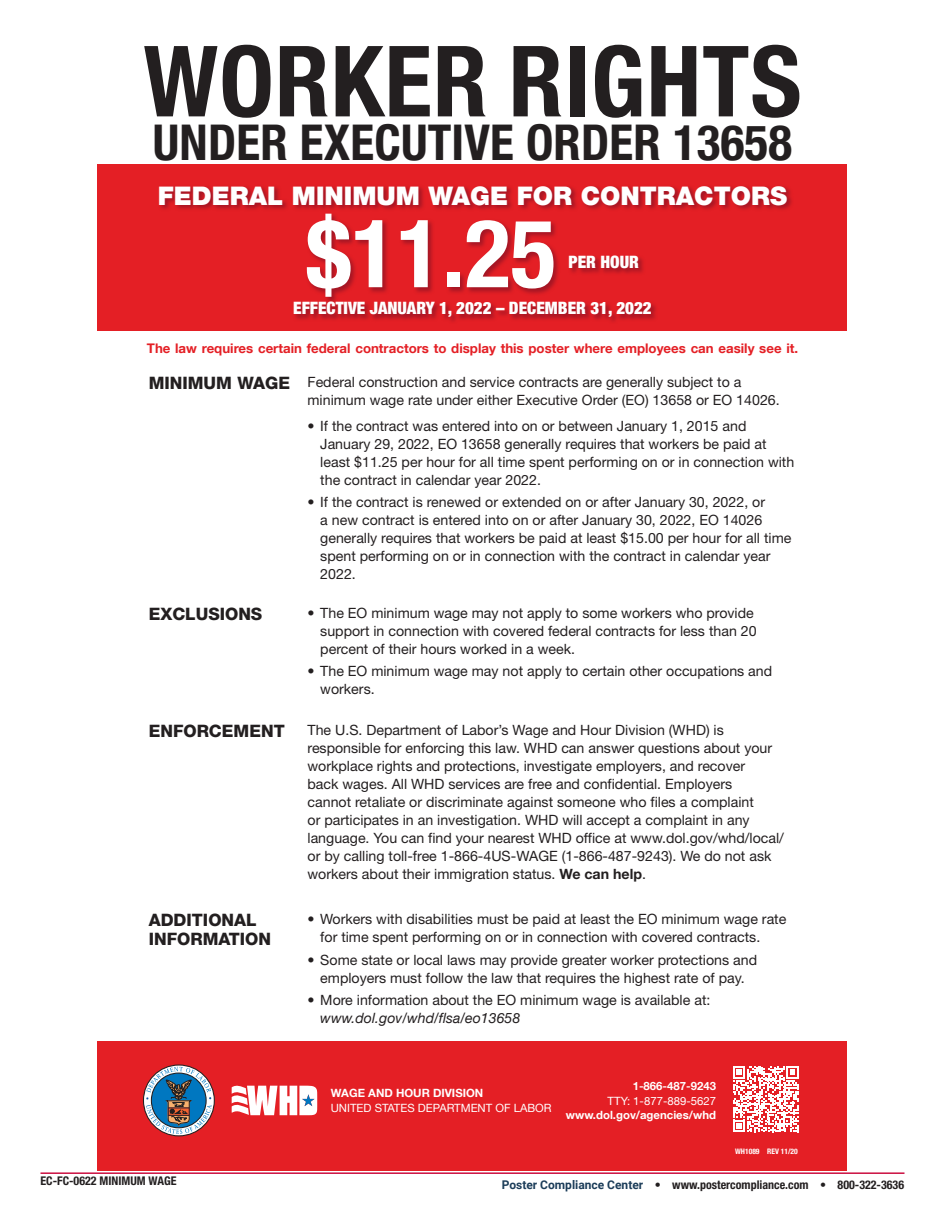
<style>
.page{position:relative;width:945px;height:1215px;background:#fff}
.page>*{position:absolute;margin:0;border:0;box-sizing:border-box;transform-origin:0 0}
.t1{font:700 condensed 98.4px "Helvetica Neue LT Com";letter-spacing:.01em;color:#231f20}
.t2{font:700 condensed 94.65px "Helvetica Neue LT Com";color:#fff}
.t3{font:700 condensed 49.2px "Helvetica Neue LT Com";letter-spacing:.005em;color:#231f20}
.t4{font:900 25.5px "Helvetica Neue LT Com";color:#fff}
.t5{font:900 condensed 17.1px "Helvetica Neue LT Com";color:#fff}
.t6{font:800 17.1px/18.9px "Helvetica Neue LT Com";color:#231f20}
.t7{font:14.25px/18px "Helvetica Neue LT Std";color:#231f20}
.t8{font:700 13.2px "Helvetica Neue LT Com";color:#e41f25}
.t9{font:700 condensed 12px "Helvetica Neue LT Std";color:#231f20}
.t10{font:700 11.4px/14.7px "Helvetica Neue LT Com";color:#fff;text-align:right}
.t11{font:11.4px/14.7px "Helvetica Neue LT Com";color:#fff}
.t12{font:700 condensed 7.5px "Helvetica Neue LT Com";color:#fff}
.s1{font-family:"Helvetica Neue LT Com";font-weight:800;font-size:17.1px}
.s2{font-weight:700}
.s3{font-family:"Helvetica Neue LT Com";font-style:italic}
.s4{font-weight:400}
.s5{font-family:"Roboto";font-stretch:normal;color:#1c3d59}
</style>
<div class="page">
<hr style="left:40px;top:1172px;width:864px;height:2px;background:#cb0e40">
<div style="left:98px;top:1041px;width:749px;height:130px;background:#e41f25"></div>
<div style="left:98px;top:164px;width:749px;height:167px;background:#e41f25"></div>
<div style="left:143px;top:1065px;width:72px;height:71px;border:1px solid #231f20;border-radius:50%"></div>
<svg style="left:146px;top:1067px;width:66px;height:67px"></svg>
<svg style="left:232px;top:1085px;width:85px;height:30px"></svg>
<svg style="left:733px;top:1066px;width:66px;height:66px"></svg>
<svg style="left:160px;top:186px;width:632px;height:136px"></svg>
<p class="t1" style="left:143px;top:23px;width:660px">WORKER RIGHTS</p>
<p class="t3" style="left:153px;top:113px;width:641px">UNDER EXECUTIVE ORDER 13658</p>
<p class="t4" style="left:158px;top:180px;width:631px">FEDERAL MINIMUM WAGE FOR CONTRACTORS</p>
<p class="t2" style="left:306px;top:197px;width:251px">$11.25</p>
<p class="t5" style="left:569px;top:252px;width:72px">PER HOUR</p>
<p class="t5" style="left:293px;top:297px;width:360px">EFFECTIVE JANUARY 1, 2022 – DECEMBER 31, 2022</p>
<p class="t8" style="left:147px;top:340px;width:653px">The law requires certain federal contractors to display this poster where employees can easily see it.</p>
<p class="t7" style="left:308px;top:372px;width:474px;text-indent:-159px"><span class="s1">MINIMUM WAGE</span> Federal construction and service contracts are generally subject to a minimum wage rate under either Executive Order (EO) 13658 or EO 14026.</p>
<p class="t7" style="left:320px;top:417px;width:476px;text-indent:-13px">• If the contract was entered into on or between January 1, 2015 and January 29, 2022, EO 13658 generally requires that workers be paid at least $11.25 per hour for all time spent performing on or in connection with the contract in calendar year 2022.</p>
<p class="t7" style="left:320px;top:493px;width:473px;text-indent:-13px">• If the contract is renewed or extended on or after January 30, 2022, or<br>a new contract is entered into on or after January 30, 2022, EO 14026 generally requires that workers be paid at least $15.00 per hour for all time spent performing on or in connection with the contract in calendar year 2022.</p>
<p class="t6" style="left:149px;top:605px;width:115px">EXCLUSIONS</p>
<p class="t7" style="left:320px;top:604px;width:438px;text-indent:-13px">• The EO minimum wage may not apply to some workers who provide support in connection with covered federal contracts for less than 20 percent of their hours worked in a week.</p>
<p class="t7" style="left:320px;top:662px;width:453px;text-indent:-13px">• The EO minimum wage may not apply to certain other occupations and workers.</p>
<p class="t6" style="left:149px;top:722px;width:138px">ENFORCEMENT</p>
<p class="t7" style="left:308px;top:721px;width:478px">The U.S. Department of Labor’s Wage and Hour Division (WHD) is responsible for enforcing this law. WHD can answer questions about your workplace rights and protections, investigate employers, and recover<br>back wages. All WHD services are free and confidential. Employers<br>cannot retaliate or discriminate against someone who files a complaint<br>or participates in an investigation. WHD will accept a complaint in any language. You can find your nearest WHD office at www.dol.gov/whd/local/ or by calling toll-free 1-866-4US-WAGE (1-866-487-9243). We do not ask workers about their immigration status. <span class="s2">We can help</span>.</p>
<p class="t6" style="left:149px;top:911px;width:124px">ADDITIONAL<br>INFORMATION</p>
<p class="t7" style="left:320px;top:910px;width:468px;text-indent:-13px">• Workers with disabilities must be paid at least the EO minimum wage rate for time spent performing on or in connection with covered contracts.</p>
<p class="t7" style="left:308px;top:950px;width:451px;text-align:center">• Some state or local laws may provide greater worker protections and employers must follow the law that requires the highest rate of pay.</p>
<p class="t7" style="left:320px;top:991px;width:392px;text-indent:-13px">• More information about the EO minimum wage is available at: <span class="s3">www.dol.gov/whd/flsa/eo13658</span></p>
<p class="t9" style="left:40px;top:1174px;width:138px">EC-FC-0622 MINIMUM WAGE</p>
<p class="t11" style="left:331px;top:1085px;width:222px"><span class="s2">WAGE AND HOUR DIVISION<br></span>UNITED STATES DEPARTMENT OF LABOR</p>
<p class="t10" style="left:566px;top:1078px;width:152px">1-866-487-9243<br><span class="s4">TTY: 1-877-889-5627 </span>www.dol.gov/agencies/whd</p>
<p class="t12" style="left:735px;top:1147px;width:64px">WH1089 REV 11/20</p>
<p class="t9" style="left:502px;top:1177px;width:404px"><span class="s5">Poster Compliance Center</span> • www.postercompliance.com • 800-322-3636</p>
</div>
